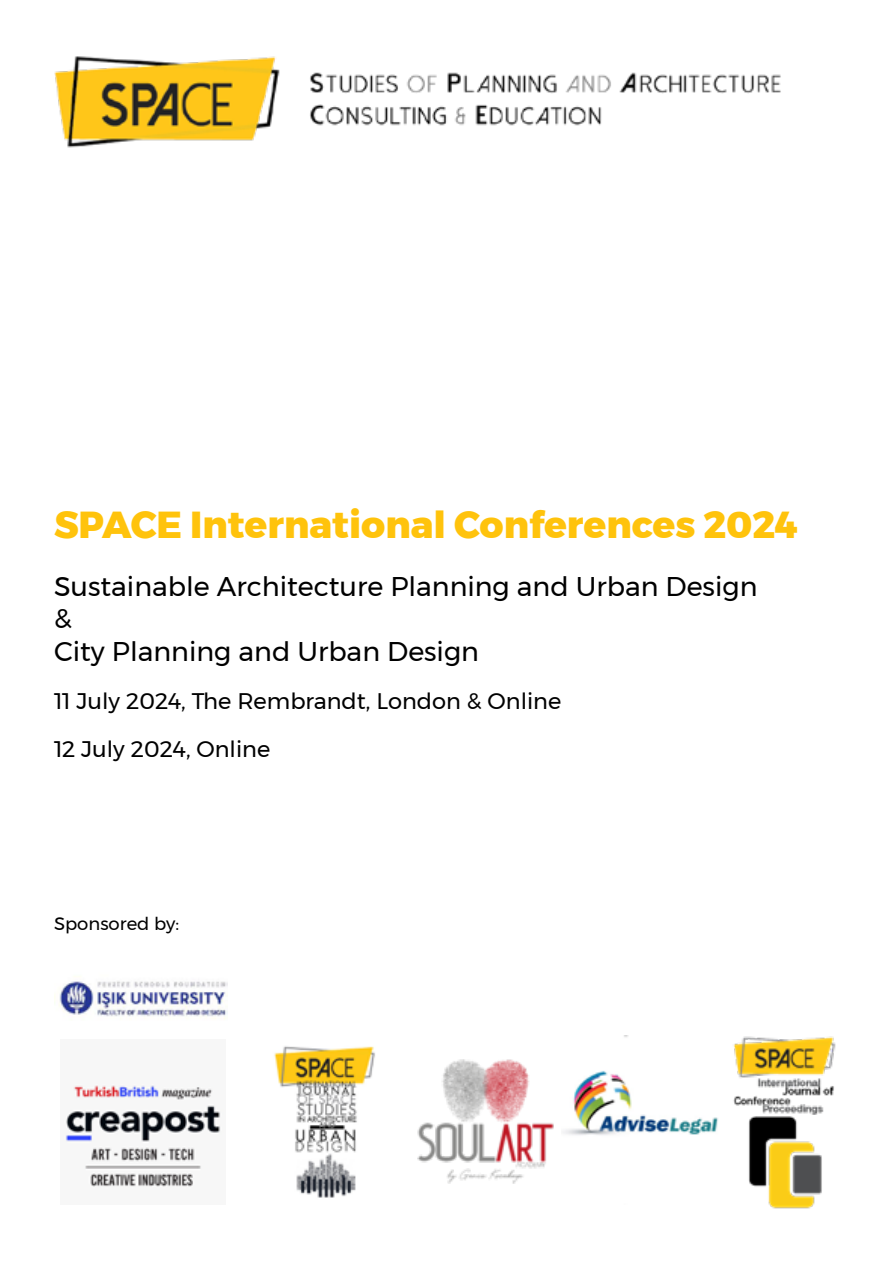
<style>
.page{position:relative;width:893px;height:1263px;background:#fff}
.page>*{position:absolute;margin:0;border:0;box-sizing:border-box;transform-origin:0 0}
.t1{font:800 37.5px "Montserrat";color:#ffc30c}
.t2{font:27px/32.4px "Montserrat";color:#000}
.t3{font:22.5px/48.3px "Montserrat";color:#000}
.t4{font:18px "Montserrat";color:#000}
</style>
<div class="page">
<img style="left:54px;top:56px;width:727px;height:92px">
<img style="left:733px;top:1036px;width:103px;height:173px">
<img style="left:54px;top:976px;width:173px;height:43px">
<img style="left:563px;top:1036px;width:155px;height:99px">
<img style="left:417px;top:1059px;width:137px;height:125px">
<img style="left:65px;top:1085px;width:156px;height:102px">
<img style="left:274px;top:1046px;width:101px;height:152px">
<h1 class="t1" style="left:54px;top:494px;width:746px">SPACE International Conferences 2024</h1>
<p class="t2" style="left:54px;top:570px;width:705px">Sustainable Architecture Planning and Urban Design &amp;<br>City Planning and Urban Design</p>
<p class="t3" style="left:54px;top:677px;width:509px">11 July 2024, The Rembrandt, London &amp; Online<br>12 July 2024, Online</p>
<p class="t4" style="left:54px;top:909px;width:127px">Sponsored by:</p>
</div>
